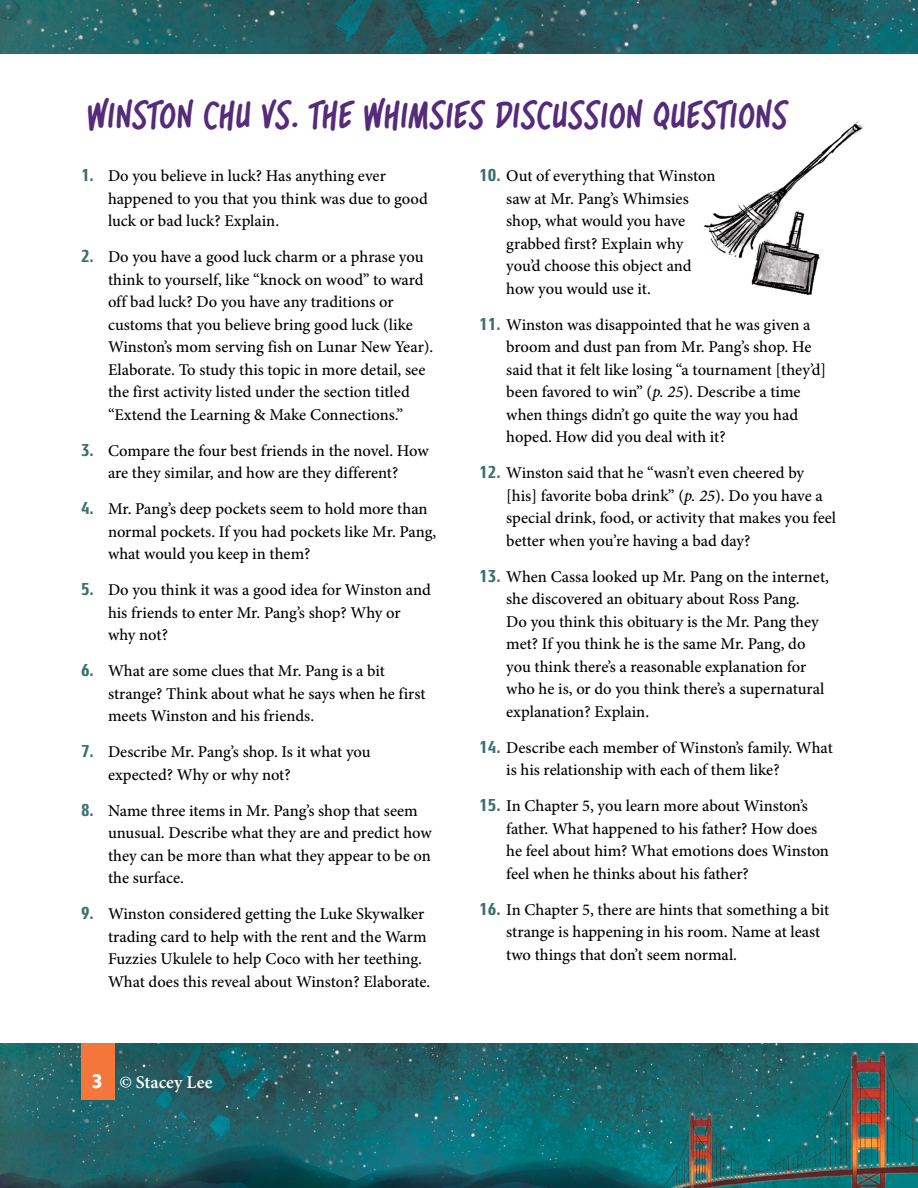
<style>
.page{position:relative;width:918px;height:1188px;background:#fff}
.page>*{position:absolute;margin:0;border:0;box-sizing:border-box;transform-origin:0 0}
.t1{font:700 36px "CC Scoundrel";letter-spacing:.02em;color:#552b7a}
.t2{font:600 18px "Minion Pro";color:#fff}
.t3{font:500 16.5px/22.5px "Minion Pro";letter-spacing:-.005em;color:#000}
.s1{font-family:"Aeonis LT Pro";font-weight:800;font-stretch:condensed;font-size:18px;color:#3b6e6f}
.s2{font-family:"Astoria";font-weight:700;font-size:19.5px}
.s3{font-style:italic}
</style>
<div class="page">
<img style="left:0;top:1043px;width:918px;height:145px">
<img style="left:0;top:0;width:918px;height:54px">
<div style="left:81px;top:1043px;width:34px;height:57px;background:#f4763b"></div>
<img style="left:704px;top:121px;width:160px;height:175px">
<h1 class="t1" style="left:87px;top:92px;width:701px">WINSTON CHU VS. THE WHIMSIES DISCUSSION QUESTIONS</h1>
<p class="t3" style="left:108px;top:165px;width:321px;text-indent:-27px"><span class="s1">1.</span> Do you believe in luck? Has anything ever happened to you that you think was due to good luck or bad luck? Explain.</p>
<p class="t3" style="left:108px;top:246px;width:327px;text-indent:-27px"><span class="s1">2.</span> Do you have a good luck charm or a phrase you think to yourself, like “knock on wood” to ward off bad luck? Do you have any traditions or customs that you believe bring good luck (like Winston’s mom serving fish on Lunar New Year).<br>Elaborate. To study this topic in more detail, see the first activity listed under the section titled “Extend the Learning &amp; Make Connections.”</p>
<p class="t3" style="left:81px;top:439px;width:349px;text-align:center"><span class="s1">3.</span> Compare the four best friends in the novel. How are they similar, and how are they different?</p>
<p class="t3" style="left:108px;top:498px;width:330px;text-indent:-27px"><span class="s1">4.</span> Mr. Pang’s deep pockets seem to hold more than normal pockets. If you had pockets like Mr. Pang, what would you keep in them?</p>
<p class="t3" style="left:108px;top:579px;width:324px;text-indent:-27px"><span class="s1">5.</span> Do you think it was a good idea for Winston and his friends to enter Mr. Pang’s shop? Why or why not?</p>
<p class="t3" style="left:108px;top:660px;width:319px;text-indent:-27px"><span class="s1">6.</span> What are some clues that Mr. Pang is a bit strange? Think about what he says when he first meets Winston and his friends.</p>
<p class="t3" style="left:108px;top:741px;width:264px;text-indent:-27px"><span class="s1">7.</span> Describe Mr. Pang’s shop. Is it what you expected? Why or why not?</p>
<p class="t3" style="left:108px;top:799px;width:325px;text-indent:-27px"><span class="s1">8.</span> Name three items in Mr. Pang’s shop that seem unusual. Describe what they are and predict how they can be more than what they appear to be on the surface.</p>
<p class="t3" style="left:108px;top:903px;width:324px;text-indent:-27px"><span class="s1">9.</span> Winston considered getting the Luke Skywalker trading card to help with the rent and the Warm Fuzzies Ukulele to help Coco with her teething.<br>What does this reveal about Winston? Elaborate.</p>
<p class="t2" style="left:92px;top:1069px;width:122px"><span class="s2">3</span> © Stacey Lee</p>
<p class="t3" style="left:506px;top:165px;width:211px;text-indent:-27px"><span class="s1">10.</span> Out of everything that Winston saw at Mr. Pang’s Whimsies shop, what would you have grabbed first? Explain why you’d choose this object and how you would use it.</p>
<p class="t3" style="left:506px;top:313px;width:321px;text-indent:-27px"><span class="s1">11.</span> Winston was disappointed that he was given a broom and dust pan from Mr. Pang’s shop. He said that it felt like losing “a tournament [they’d] been favored to win” (<span class="s3">p. 25</span>). Describe a time when things didn’t go quite the way you had hoped. How did you deal with it?</p>
<p class="t3" style="left:506px;top:462px;width:331px;text-indent:-27px"><span class="s1">12.</span> Winston said that he “wasn’t even cheered by [his] favorite boba drink” (<span class="s3">p. 25</span>). Do you have a special drink, food, or activity that makes you feel better when you’re having a bad day?</p>
<p class="t3" style="left:506px;top:565px;width:324px;text-indent:-27px"><span class="s1">13.</span> When Cassa looked up Mr. Pang on the internet, she discovered an obituary about Ross Pang.<br>Do you think this obituary is the Mr. Pang they met? If you think he is the same Mr. Pang, do you think there’s a reasonable explanation for who he is, or do you think there’s a supernatural explanation? Explain.</p>
<p class="t3" style="left:506px;top:736px;width:328px;text-indent:-27px"><span class="s1">14.</span> Describe each member of Winston’s family. What is his relationship with each of them like?</p>
<p class="t3" style="left:506px;top:795px;width:324px;text-indent:-27px"><span class="s1">15.</span> In Chapter 5, you learn more about Winston’s father. What happened to his father? How does he feel about him? What emotions does Winston feel when he thinks about his father?</p>
<p class="t3" style="left:506px;top:898px;width:325px;text-indent:-27px"><span class="s1">16.</span> In Chapter 5, there are hints that something a bit strange is happening in his room. Name at least two things that don’t seem normal.</p>
</div>
